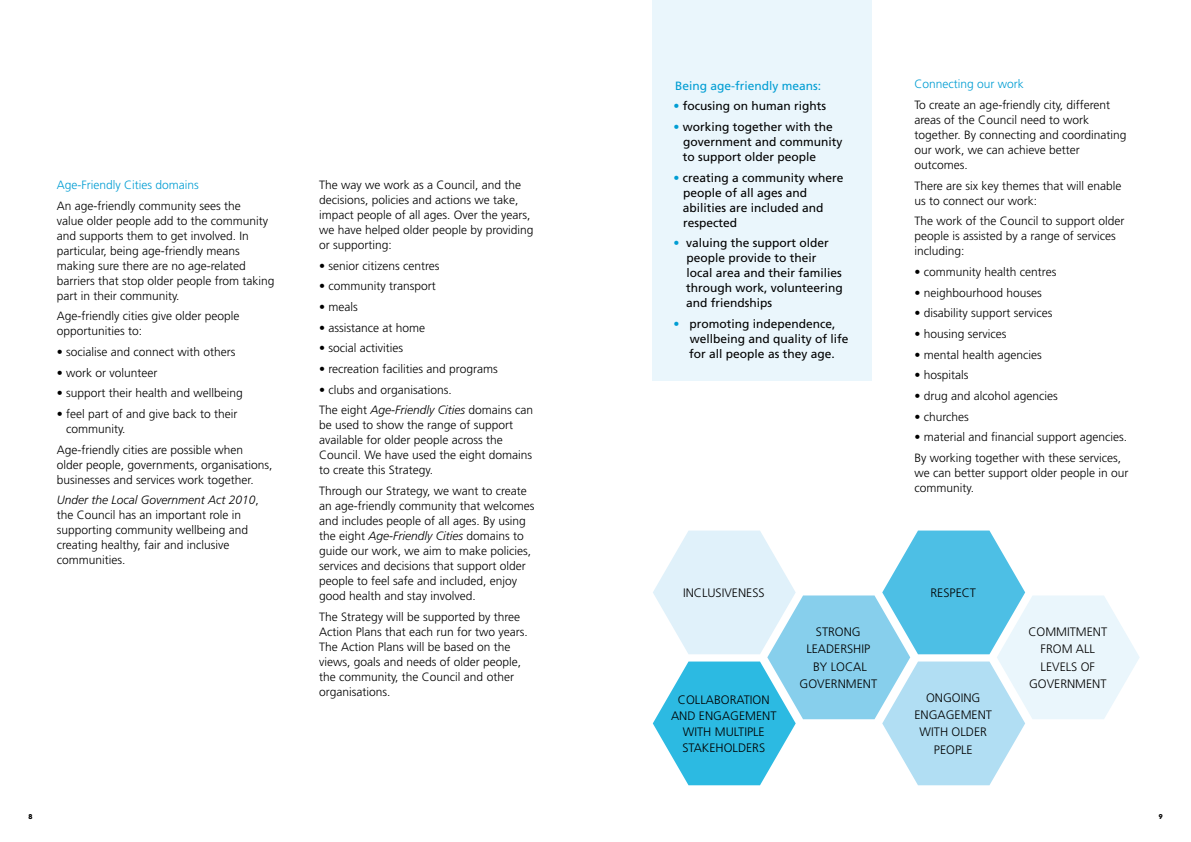
<style>
.page{position:relative;width:1191px;height:842px;background:#fff}
.page>*{position:absolute;margin:0;border:0;box-sizing:border-box;transform-origin:0 0}
.t1{font:300 12.2px/17.1px "Frutiger LT Std";color:#000;text-align:center}
.t2{font:300 12px/15px "Frutiger LT Std";color:#000}
.t3{font:12px/15px "Frutiger LT Std";color:#000}
.t4{font:300 12px "Frutiger LT Std";color:#009dd3}
.t5{font:12px "Frutiger LT Std";color:#009dd3}
.t6{font:800 7px "Gilroy";color:#000}
.s1{font-style:italic}
.s2{color:#009dd3}
</style>
<div class="page">
<svg style="left:653px;top:530px;width:486px;height:255px"></svg>
<div style="left:652px;top:0;width:220px;height:381px;background:#eaf6fc"></div>
<p class="t4" style="left:57px;top:178px;width:144px">Age-Friendly Cities domains</p>
<p class="t2" style="left:57px;top:198px;width:219px">An age-friendly community sees the<br>value older people add to the community and supports them to get involved. In particular, being age-friendly means making sure there are no age-related barriers that stop older people from taking part in their community.</p>
<p class="t2" style="left:57px;top:309px;width:184px">Age-friendly cities give older people opportunities to:</p>
<p class="t2" style="left:57px;top:345px;width:180px">• socialise and connect with others</p>
<p class="t2" style="left:57px;top:365px;width:102px">• work or volunteer</p>
<p class="t2" style="left:57px;top:386px;width:188px">• support their health and wellbeing</p>
<p class="t2" style="left:66px;top:407px;width:173px;text-indent:-9px">• feel part of and give back to their community.</p>
<p class="t2" style="left:57px;top:442px;width:217px">Age-friendly cities are possible when<br>older people, governments, organisations, businesses and services work together.</p>
<p class="t2" style="left:57px;top:493px;width:204px"><span class="s1">Under the Local Government Act 2010</span>, the Council has an important role in supporting community wellbeing and creating healthy, fair and inclusive communities.</p>
<p class="t2" style="left:319px;top:177px;width:216px">The way we work as a Council, and the decisions, policies and actions we take, impact people of all ages. Over the years, we have helped older people by providing or supporting:</p>
<p class="t2" style="left:319px;top:258px;width:122px">• senior citizens centres</p>
<p class="t2" style="left:319px;top:279px;width:118px">• community transport</p>
<p class="t2" style="left:319px;top:299px;width:40px">• meals</p>
<p class="t2" style="left:319px;top:320px;width:108px">• assistance at home</p>
<p class="t2" style="left:319px;top:341px;width:85px">• social activities</p>
<p class="t2" style="left:319px;top:361px;width:180px">• recreation facilities and programs</p>
<p class="t2" style="left:319px;top:379px;width:216px;line-height:20.7px">• clubs and organisations.<br>The eight <span class="s1">Age-Friendly Cities</span> domains can</p>
<p class="t2" style="left:319px;top:418px;width:215px">be used to show the range of support available for older people across the Council. We have used the eight domains to create this Strategy.</p>
<p class="t2" style="left:319px;top:483px;width:217px">Through our Strategy, we want to create an age-friendly community that welcomes and includes people of all ages. By using the eight <span class="s1">Age-Friendly Cities</span> domains to guide our work, we aim to make policies, services and decisions that support older people to feel safe and included, enjoy good health and stay involved.</p>
<p class="t2" style="left:319px;top:609px;width:210px">The Strategy will be supported by three Action Plans that each run for two years.<br>The Action Plans will be based on the views, goals and needs of older people, the community, the Council and other organisations.</p>
<p class="t5" style="left:675px;top:79px;width:148px">Being age-friendly means:</p>
<p class="t3" style="left:673px;top:99px;width:154px"><span class="s2">•</span> focusing on human rights</p>
<p class="t3" style="left:683px;top:119px;width:161px;text-indent:-9px"><span class="s2">•</span> working together with the government and community to support older people</p>
<p class="t3" style="left:683px;top:170px;width:162px;text-indent:-9px"><span class="s2">•</span> creating a community where people of all ages and abilities are included and respected</p>
<p class="t3" style="left:686px;top:236px;width:158px;text-indent:-13px"><span class="s2">•</span> valuing the support older people provide to their local area and their families through work, volunteering and friendships</p>
<p class="t3" style="left:689px;top:316px;width:161px;text-indent:-16px"><span class="s2">•</span> promoting independence, wellbeing and quality of life for all people as they age.</p>
<p class="t4" style="left:914px;top:77px;width:111px">Connecting our work</p>
<p class="t2" style="left:914px;top:97px;width:214px">To create an age-friendly city, different areas of the Council need to work together. By connecting and coordinating our work, we can achieve better outcomes.</p>
<p class="t2" style="left:914px;top:178px;width:208px">There are six key themes that will enable us to connect our work:</p>
<p class="t2" style="left:914px;top:214px;width:212px">The work of the Council to support older people is assisted by a range of services including:</p>
<p class="t2" style="left:914px;top:264px;width:143px">• community health centres</p>
<p class="t2" style="left:914px;top:285px;width:129px">• neighbourhood houses</p>
<p class="t2" style="left:914px;top:306px;width:139px">• disability support services</p>
<p class="t2" style="left:914px;top:326px;width:94px">• housing services</p>
<p class="t2" style="left:914px;top:347px;width:129px">• mental health agencies</p>
<p class="t2" style="left:914px;top:368px;width:56px">• hospitals</p>
<p class="t2" style="left:914px;top:388px;width:145px">• drug and alcohol agencies</p>
<p class="t2" style="left:914px;top:409px;width:56px">• churches</p>
<p class="t2" style="left:914px;top:427px;width:214px;line-height:20.7px">• material and financial support agencies.<br>By working together with these services,</p>
<p class="t2" style="left:914px;top:465px;width:216px">we can better support older people in our community.</p>
<p class="t1" style="left:683px;top:584px;width:83px">INCLUSIVENESS</p>
<p class="t1" style="left:930px;top:584px;width:47px">RESPECT</p>
<p class="t1" style="left:799px;top:624px;width:79px">STRONG<br>LEADERSHIP<br>BY LOCAL<br>GOVERNMENT</p>
<p class="t1" style="left:1028px;top:624px;width:80px">COMMITMENT<br>FROM ALL<br>LEVELS OF<br>GOVERNMENT</p>
<p class="t1" style="left:671px;top:692px;width:107px;line-height:15.9px">COLLABORATION<br>AND ENGAGEMENT<br>WITH MULTIPLE<br>STAKEHOLDERS</p>
<p class="t1" style="left:914px;top:689px;width:79px;line-height:17.4px">ONGOING<br>ENGAGEMENT<br>WITH OLDER<br>PEOPLE</p>
<p class="t6" style="left:28px;top:812px;width:6px">8</p>
<p class="t6" style="left:1158px;top:812px;width:5px">9</p>
</div>
